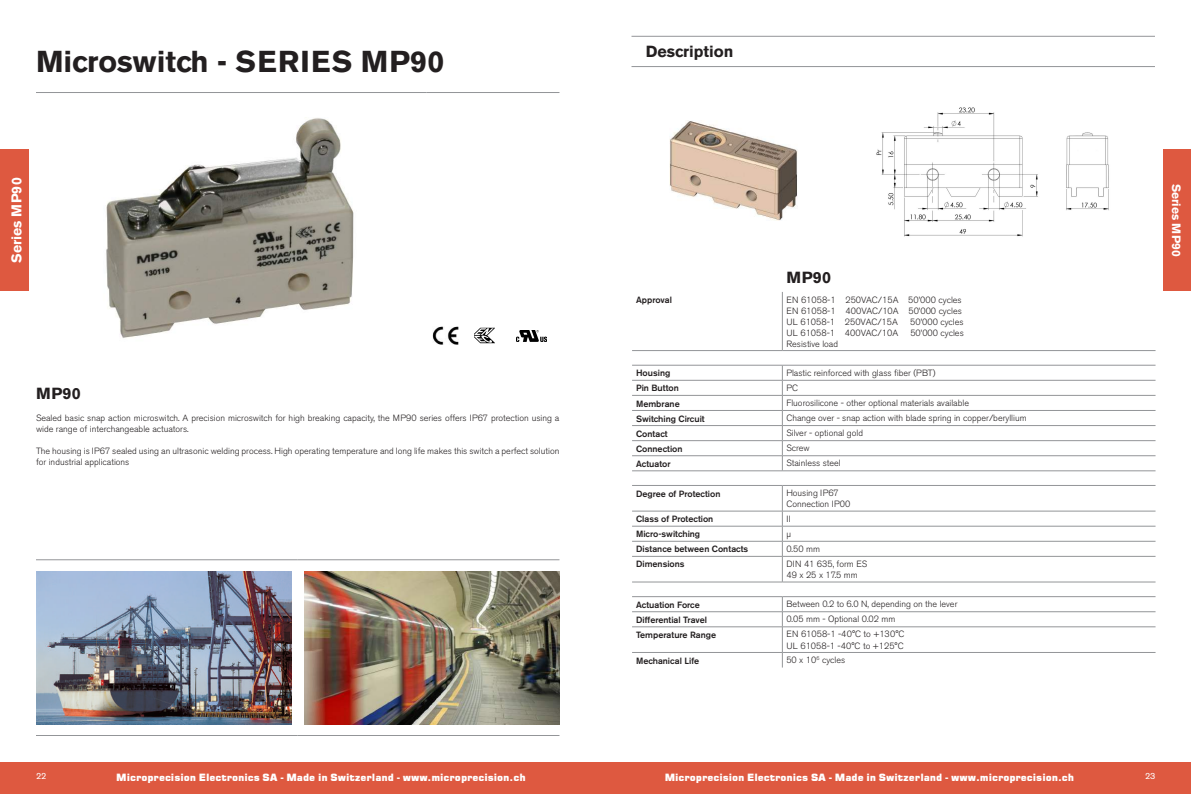
<style>
.page{position:relative;width:1191px;height:794px;background:#fff}
.page>*{position:absolute;margin:0;border:0;box-sizing:border-box;transform-origin:0 0}
.t1{font:700 30px "Akzidenz Grotesk BE";color:#231f20}
.t2{font:700 16px "Akzidenz Grotesk BE";color:#231f20}
.t3{font:700 14px "Akzidenz Grotesk BE";color:#fff}
.t4{font:700 12px "Akzidenz Grotesk BE";color:#fff}
.t5{font:10px "Square 721 Blk Normal";color:#fff}
.t6{font:300 9px/11px "Akzidenz Grotesk BE";color:#231f20}
.t7{font:500 9px "Akzidenz Grotesk BE";color:#231f20}
.t8{font:9px "Akzidenz Grotesk BE";color:#fff}
</style>
<div class="page">
<img style="left:669px;top:120px;width:128px;height:100px">
<img style="left:876px;top:107px;width:233px;height:130px">
<hr style="left:782px;top:292px;width:1px;height:58px;background:#939598">
<hr style="left:632px;top:582px;width:150px;height:1px;background:#939598">
<hr style="left:782px;top:582px;width:373px;height:1px;background:#939598">
<hr style="left:632px;top:596px;width:150px;height:1px;background:#939598">
<hr style="left:782px;top:596px;width:373px;height:1px;background:#939598">
<hr style="left:632px;top:611px;width:150px;height:1px;background:#939598">
<hr style="left:782px;top:611px;width:373px;height:1px;background:#939598">
<hr style="left:632px;top:626px;width:150px;height:1px;background:#939598">
<hr style="left:782px;top:626px;width:373px;height:1px;background:#939598">
<hr style="left:632px;top:652px;width:150px;height:1px;background:#939598">
<hr style="left:782px;top:652px;width:373px;height:1px;background:#939598">
<svg style="left:782px;top:597px;width:1px;height:70px"></svg>
<hr style="left:632px;top:350px;width:150px;height:1px;background:#939598">
<hr style="left:782px;top:350px;width:373px;height:1px;background:#939598">
<hr style="left:632px;top:365px;width:150px;height:1px;background:#939598">
<hr style="left:782px;top:365px;width:373px;height:1px;background:#939598">
<svg style="left:782px;top:365px;width:1px;height:105px"></svg>
<hr style="left:632px;top:380px;width:150px;height:1px;background:#939598">
<hr style="left:782px;top:380px;width:373px;height:1px;background:#939598">
<hr style="left:632px;top:395px;width:150px;height:1px;background:#939598">
<hr style="left:782px;top:395px;width:373px;height:1px;background:#939598">
<svg style="left:782px;top:486px;width:1px;height:96px"></svg>
<hr style="left:632px;top:410px;width:150px;height:1px;background:#939598">
<hr style="left:782px;top:410px;width:373px;height:1px;background:#939598">
<hr style="left:632px;top:425px;width:150px;height:1px;background:#939598">
<hr style="left:782px;top:425px;width:373px;height:1px;background:#939598">
<hr style="left:632px;top:440px;width:150px;height:1px;background:#939598">
<hr style="left:782px;top:440px;width:373px;height:1px;background:#939598">
<hr style="left:632px;top:455px;width:150px;height:1px;background:#939598">
<hr style="left:782px;top:455px;width:373px;height:1px;background:#939598">
<hr style="left:632px;top:470px;width:150px;height:1px;background:#939598">
<hr style="left:782px;top:470px;width:373px;height:1px;background:#939598">
<hr style="left:632px;top:485px;width:150px;height:1px;background:#939598">
<hr style="left:782px;top:485px;width:373px;height:1px;background:#939598">
<hr style="left:632px;top:511px;width:150px;height:1px;background:#939598">
<hr style="left:782px;top:511px;width:373px;height:1px;background:#939598">
<hr style="left:632px;top:526px;width:150px;height:1px;background:#939598">
<hr style="left:782px;top:526px;width:373px;height:1px;background:#939598">
<hr style="left:632px;top:541px;width:150px;height:1px;background:#939598">
<hr style="left:782px;top:541px;width:373px;height:1px;background:#939598">
<hr style="left:632px;top:556px;width:150px;height:1px;background:#939598">
<hr style="left:782px;top:556px;width:373px;height:1px;background:#939598">
<hr style="left:631px;top:36px;width:524px;height:1px;background:#939598">
<hr style="left:631px;top:66px;width:524px;height:1px;background:#939598">
<hr style="left:36px;top:92px;width:391px;height:1px;background:#939598">
<hr style="left:427px;top:92px;width:132px;height:1px;background:#939598">
<img style="left:106px;top:118px;width:248px;height:220px">
<img style="left:432px;top:326px;width:26px;height:19px">
<img style="left:474px;top:327px;width:20px;height:17px">
<img style="left:516px;top:330px;width:30px;height:11px">
<hr style="left:36px;top:559px;width:262px;height:1px;background:#939598">
<hr style="left:298px;top:559px;width:261px;height:1px;background:#939598">
<hr style="left:36px;top:735px;width:262px;height:1px;background:#939598">
<hr style="left:298px;top:735px;width:261px;height:1px;background:#939598">
<img style="left:36px;top:571px;width:255px;height:153px">
<img style="left:304px;top:571px;width:255px;height:153px">
<div style="left:1162px;top:149px;width:29px;height:142px;background:#de5940"></div>
<div style="left:595px;top:761px;width:596px;height:33px;background:#de5940"></div>
<div style="left:0;top:761px;width:595px;height:33px;background:#de5940"></div>
<div style="left:0;top:149px;width:29px;height:142px;background:#de5940"></div>
<h1 class="t1" style="left:36px;top:44px;width:410px">Microswitch - SERIES MP90</h1>
<h2 class="t2" style="left:645px;top:42px;width:89px">Description</h2>
<h3 class="t3" style="left:8px;top:263px;width:87px;rotate:-90deg">Series MP90</h3>
<h2 class="t2" style="left:36px;top:384px;width:46px">MP90</h2>
<p class="t6" style="left:36px;top:413px;width:525px">Sealed basic snap action microswitch. A precision microswitch for high breaking capacity, the MP90 series offers IP67 protection using a wide range of interchangeable actuators.</p>
<p class="t6" style="left:36px;top:446px;width:525px">The housing is IP67 sealed using an ultrasonic welding process. High operating temperature and long life makes this switch a perfect solution for industrial applications</p>
<h2 class="t2" style="left:786px;top:268px;width:46px">MP90</h2>
<p class="t7" style="left:636px;top:294px;width:38px">Approval</p>
<p class="t6" style="left:786px;top:294px;width:177px;text-align:justify">EN 61058-1 250VAC/15A 50’000 cycles EN 61058-1 400VAC/10A 50’000 cycles UL 61058-1 250VAC/15A</p>
<p class="t6" style="left:910px;top:316px;width:55px">50’000 cycles</p>
<p class="t6" style="left:786px;top:327px;width:113px">UL 61058-1 400VAC/10A</p>
<p class="t6" style="left:910px;top:327px;width:55px">50’000 cycles</p>
<p class="t6" style="left:786px;top:338px;width:53px">Resistive load</p>
<p class="t7" style="left:636px;top:368px;width:36px">Housing</p>
<p class="t6" style="left:786px;top:367px;width:151px">Plastic reinforced with glass fiber (PBT)</p>
<p class="t7" style="left:636px;top:383px;width:44px">Pin Button</p>
<p class="t6" style="left:786px;top:382px;width:13px">PC</p>
<p class="t7" style="left:636px;top:398px;width:45px">Membrane</p>
<p class="t6" style="left:786px;top:397px;width:184px">Fluorosilicone - other optional materials available</p>
<p class="t7" style="left:636px;top:413px;width:70px">Switching Circuit</p>
<p class="t6" style="left:786px;top:413px;width:242px">Change over - snap action with blade spring in copper/beryllium</p>
<p class="t7" style="left:636px;top:428px;width:33px">Contact</p>
<p class="t6" style="left:786px;top:428px;width:78px">Silver - optional gold</p>
<p class="t7" style="left:636px;top:443px;width:48px">Connection</p>
<p class="t6" style="left:786px;top:443px;width:25px">Screw</p>
<p class="t7" style="left:636px;top:458px;width:36px">Actuator</p>
<p class="t6" style="left:786px;top:458px;width:56px">Stainless steel</p>
<p class="t7" style="left:636px;top:488px;width:86px">Degree of Protection</p>
<p class="t6" style="left:786px;top:488px;width:65px">Housing IP67<br>Connection IP00</p>
<p class="t7" style="left:636px;top:513px;width:79px">Class of Protection</p>
<p class="t6" style="left:786px;top:513px;width:6px">II</p>
<p class="t7" style="left:636px;top:528px;width:66px">Micro-switching</p>
<p class="t6" style="left:786px;top:528px;width:6px">μ</p>
<p class="t7" style="left:636px;top:544px;width:114px">Distance between Contacts</p>
<p class="t6" style="left:786px;top:543px;width:35px">0.50 mm</p>
<p class="t7" style="left:636px;top:559px;width:50px">Dimensions</p>
<p class="t6" style="left:786px;top:558px;width:82px">DIN 41 635, form ES<br>49 x 25 x 17.5 mm</p>
<p class="t7" style="left:636px;top:599px;width:65px">Actuation Force</p>
<p class="t6" style="left:786px;top:599px;width:173px">Between 0.2 to 6.0 N, depending on the lever</p>
<p class="t7" style="left:636px;top:614px;width:73px">Differential Travel</p>
<p class="t6" style="left:786px;top:614px;width:110px">0.05 mm - Optional 0.02 mm</p>
<p class="t7" style="left:636px;top:629px;width:82px">Temperature Range</p>
<p class="t6" style="left:786px;top:629px;width:120px">EN 61058-1 -40°C to +130°C<br>UL 61058-1 -40°C to +125°C</p>
<p class="t7" style="left:636px;top:655px;width:65px">Mechanical Life</p>
<p class="t6" style="left:786px;top:654px;width:60px">50 x 10<sup>6</sup> cycles</p>
<h3 class="t4" style="left:1183px;top:184px;width:75px;rotate:90deg">Series MP90</h3>
<p class="t8" style="left:36px;top:770px;width:12px">22</p>
<p class="t5" style="left:116px;top:771px;width:411px">Microprecision Electronics SA - Made in Switzerland - www.microprecision.ch</p>
<p class="t5" style="left:664px;top:771px;width:411px">Microprecision Electronics SA - Made in Switzerland - www.microprecision.ch</p>
<p class="t8" style="left:1145px;top:771px;width:12px">23</p>
</div>
